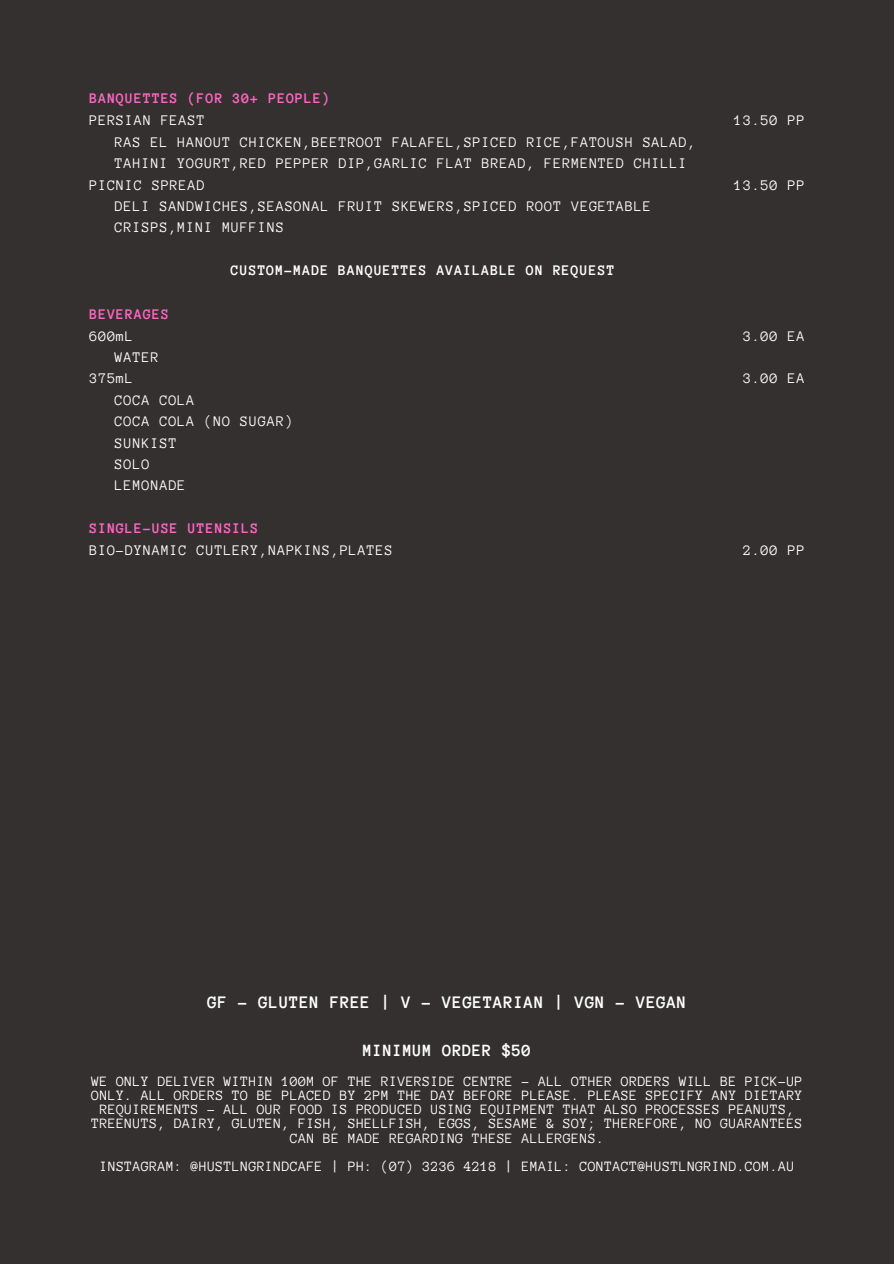
<style>
.page{position:relative;width:894px;height:1264px;background:#fff}
.page>*{position:absolute;margin:0;border:0;box-sizing:border-box;transform-origin:0 0}
.t1{font:700 18px "Anonymous Pro";letter-spacing:.02em;color:#fff}
.t2{font:700 17.55px "Anonymous Pro";letter-spacing:.02em;color:#fff}
.t3{font:15px/21.5px "Anonymous Pro";letter-spacing:.05em;color:#fff}
.t4{font:700 15px "Anonymous Pro";letter-spacing:.05em;color:#ff66c4}
.t5{font:700 15px "Anonymous Pro";letter-spacing:.05em;color:#fff}
.t6{font:14.55px/14.2px "Anonymous Pro";letter-spacing:.02em;color:#fff;text-align:center}
</style>
<div class="page">
<div style="left:0;top:0;width:893px;height:1263px;background:#343030"></div>
<p class="t4" style="left:89px;top:91px;width:242px">BANQUETTES (FOR 30+ PEOPLE)</p>
<p class="t3" style="left:89px;top:110px;width:117px">PERSIAN FEAST</p>
<p class="t3" style="left:115px;top:131px;width:582px">RAS EL HANOUT CHICKEN,BEETROOT FALAFEL,SPICED RICE,FATOUSH SALAD,<br>TAHINI YOGURT,RED PEPPER DIP,GARLIC FLAT BREAD, FERMENTED CHILLI</p>
<p class="t3" style="left:89px;top:174px;width:117px">PICNIC SPREAD</p>
<p class="t3" style="left:115px;top:195px;width:537px">DELI SANDWICHES,SEASONAL FRUIT SKEWERS,SPICED ROOT VEGETABLE<br>CRISPS,MINI MUFFINS</p>
<p class="t5" style="left:231px;top:263px;width:385px">CUSTOM-MADE BANQUETTES AVAILABLE ON REQUEST</p>
<p class="t4" style="left:89px;top:307px;width:81px">BEVERAGES</p>
<p class="t3" style="left:89px;top:325px;width:45px">600mL</p>
<p class="t3" style="left:115px;top:346px;width:45px">WATER</p>
<p class="t3" style="left:89px;top:368px;width:45px">375mL</p>
<p class="t3" style="left:115px;top:389px;width:81px">COCA COLA</p>
<p class="t3" style="left:115px;top:411px;width:180px">COCA COLA (NO SUGAR)</p>
<p class="t3" style="left:115px;top:432px;width:63px">SUNKIST</p>
<p class="t3" style="left:115px;top:453px;width:37px">SOLO</p>
<p class="t3" style="left:115px;top:475px;width:72px">LEMONADE</p>
<p class="t4" style="left:89px;top:521px;width:171px">SINGLE-USE UTENSILS</p>
<p class="t3" style="left:89px;top:539px;width:305px">BIO-DYNAMIC CUTLERY,NAPKINS,PLATES</p>
<p class="t3" style="left:733px;top:110px;width:72px">13.50 PP</p>
<p class="t3" style="left:733px;top:174px;width:72px">13.50 PP</p>
<p class="t3" style="left:742px;top:325px;width:63px">3.00 EA</p>
<p class="t3" style="left:742px;top:368px;width:63px">3.00 EA</p>
<p class="t3" style="left:742px;top:539px;width:63px">2.00 PP</p>
<p class="t1" style="left:207px;top:992px;width:480px">GF - GLUTEN FREE | V - VEGETARIAN | VGN - VEGAN</p>
<p class="t2" style="left:363px;top:1041px;width:170px">MINIMUM ORDER $50</p>
<p class="t6" style="left:91px;top:1073px;width:712px">WE ONLY DELIVER WITHIN 100M OF THE RIVERSIDE CENTRE - ALL OTHER ORDERS WILL BE PICK-UP ONLY. ALL ORDERS TO BE PLACED BY 2PM THE DAY BEFORE PLEASE. PLEASE SPECIFY ANY DIETARY REQUIREMENTS - ALL OUR FOOD IS PRODUCED USING EQUIPMENT THAT ALSO PROCESSES PEANUTS, TREENUTS, DAIRY, GLUTEN, FISH, SHELLFISH, EGGS, SESAME &amp; SOY; THEREFORE, NO GUARANTEES CAN BE MADE REGARDING THESE ALLERGENS.</p>
<p class="t6" style="left:100px;top:1159px;width:696px">INSTAGRAM: @HUSTLNGRINDCAFE | PH: (07) 3236 4218 | EMAIL: CONTACT@HUSTLNGRIND.COM.AU</p>
</div>
